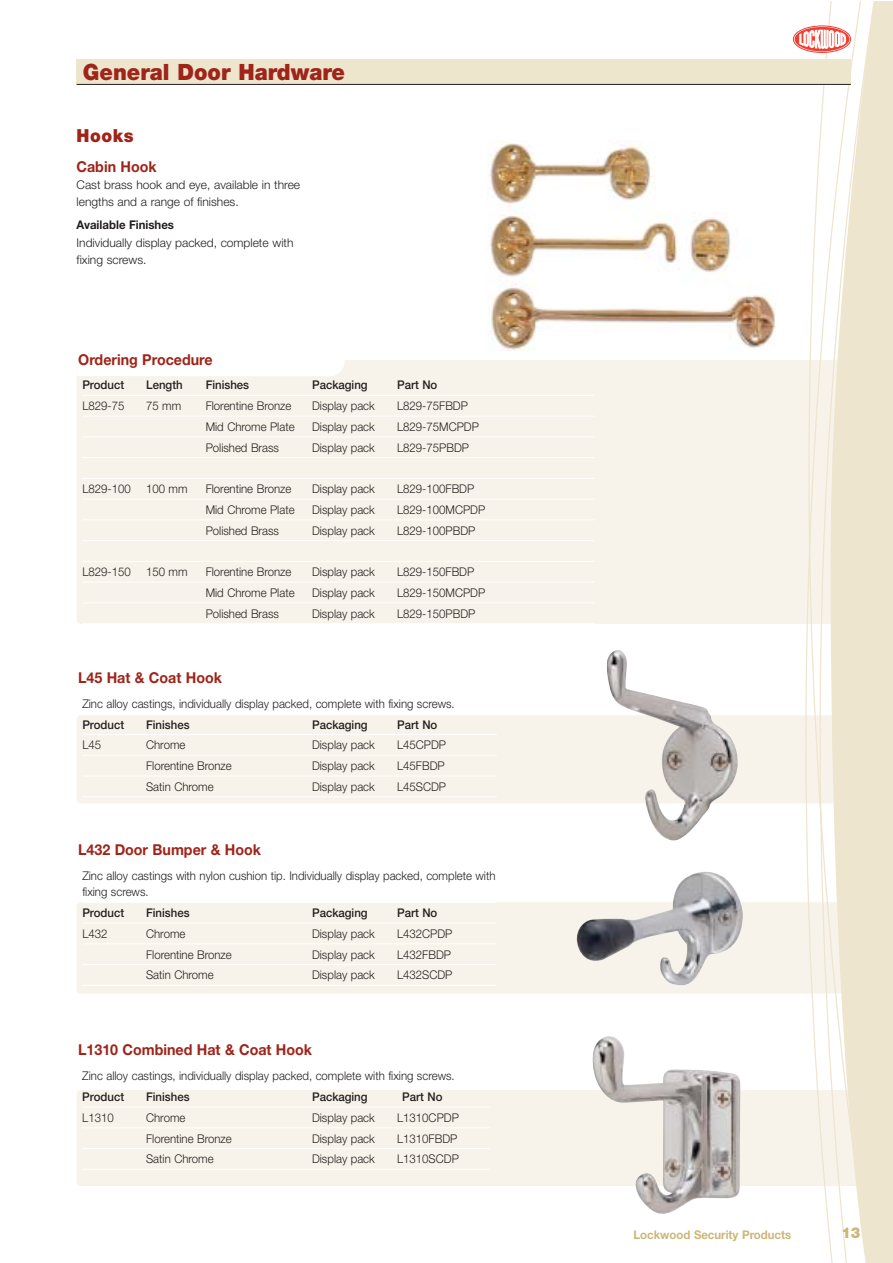
<style>
.page{position:relative;width:893px;height:1263px;background:#fff}
.page>*{position:absolute;margin:0;border:0;box-sizing:border-box;transform-origin:0 0}
.t1{font:900 22.5px "Helvetica Neue LT";color:#9f2419;scale:.95 1}
.t2{font:900 18px "Helvetica Neue LT";letter-spacing:.035em;color:#9f2419;scale:.95 1}
.t3{font:700 15px "Helvetica Neue LT";color:#9f2419;scale:.95 1}
.t4{font:900 15px "Helvetica Neue LT";color:#ccb677;scale:.95 1}
.t5{font:300 12px/16.5px "Helvetica Neue LT";color:#231f1f;scale:.95 1}
.t6{font:500 12px "Helvetica Neue LT";color:#231f1f;scale:.95 1}
.t7{font:300 12px/16.5px "Helvetica Neue LT";color:#231f1f}
.t8{font:700 12px "Helvetica Neue LT";color:#ccb677;scale:.95 1}
.t9{font:700 12px "Helvetica Neue LT";color:#231f1f;scale:.95 1}
</style>
<div class="page">
<div style="left:77px;top:715px;width:815px;height:88px;background:#f8f3ea;border-radius:4px"></div>
<div style="left:77px;top:902px;width:815px;height:92px;background:#f8f3ea;border-radius:4px"></div>
<div style="left:77px;top:1090px;width:815px;height:96px;background:#f8f3ea;border-radius:4px"></div>
<div style="left:77px;top:360px;width:815px;height:264px;background:#f8f3ea;border-radius:4px"></div>
<div style="left:77px;top:360px;width:267px;height:16px;background:#fff"></div>
<div style="left:886px;top:2px;width:6px;height:1261px;background:#eee5cf"></div>
<svg style="left:802px;top:2px;width:84px;height:1261px"></svg>
<svg style="left:793px;top:26px;width:57px;height:27px"></svg>
<svg style="left:794px;top:27px;width:55px;height:24px"></svg>
<svg style="left:799px;top:30px;width:46px;height:19px"></svg>
<div style="left:77px;top:59px;width:773px;height:25px;background:#eee5cd"></div>
<hr style="left:77px;top:84px;width:773px;height:1px;background:#231f1f">
<hr style="left:82px;top:734px;width:415px;height:1px;background:#fff">
<hr style="left:82px;top:755px;width:415px;height:1px;background:#fff">
<hr style="left:82px;top:776px;width:415px;height:1px;background:#fff">
<hr style="left:82px;top:796px;width:415px;height:1px;background:#fff">
<hr style="left:82px;top:902px;width:414px;height:1px;background:#fff">
<hr style="left:82px;top:923px;width:414px;height:1px;background:#fff">
<hr style="left:82px;top:943px;width:414px;height:1px;background:#fff">
<hr style="left:82px;top:964px;width:414px;height:1px;background:#fff">
<hr style="left:82px;top:985px;width:414px;height:1px;background:#fff">
<hr style="left:82px;top:1107px;width:408px;height:1px;background:#fff">
<hr style="left:82px;top:1127px;width:408px;height:1px;background:#fff">
<hr style="left:82px;top:1148px;width:408px;height:1px;background:#fff">
<hr style="left:82px;top:1169px;width:408px;height:1px;background:#fff">
<hr style="left:82px;top:395px;width:512px;height:1px;background:#fff">
<hr style="left:82px;top:416px;width:512px;height:1px;background:#fff">
<hr style="left:82px;top:436px;width:512px;height:1px;background:#fff">
<hr style="left:82px;top:457px;width:512px;height:1px;background:#fff">
<hr style="left:82px;top:478px;width:512px;height:1px;background:#fff">
<hr style="left:82px;top:499px;width:512px;height:1px;background:#fff">
<hr style="left:82px;top:519px;width:512px;height:1px;background:#fff">
<hr style="left:82px;top:540px;width:512px;height:1px;background:#fff">
<hr style="left:82px;top:561px;width:512px;height:1px;background:#fff">
<hr style="left:82px;top:582px;width:512px;height:1px;background:#fff">
<hr style="left:82px;top:602px;width:512px;height:1px;background:#fff">
<hr style="left:82px;top:623px;width:512px;height:1px;background:#fff">
<img style="left:592px;top:1036px;width:148px;height:178px">
<img style="left:576px;top:872px;width:166px;height:113px">
<img style="left:489px;top:142px;width:287px;height:209px">
<img style="left:607px;top:650px;width:130px;height:191px">
<h1 class="t1" style="left:83px;top:64px;width:277px">General Door Hardware</h1>
<h2 class="t2" style="left:77px;top:129px;width:62px">Hooks</h2>
<p class="t3" style="left:77px;top:161px;width:86px">Cabin Hook</p>
<p class="t7" style="left:77px;top:178px;width:225px">Cast brass hook and eye, available in three lengths and a range of finishes.</p>
<p class="t9" style="left:77px;top:221px;width:104px">Available Finishes</p>
<p class="t7" style="left:77px;top:236px;width:218px">Individually display packed, complete with fixing screws.</p>
<p class="t3" style="left:78px;top:354px;width:143px">Ordering Procedure</p>
<p class="t6" style="left:82px;top:381px;width:46px">Product</p>
<p class="t6" style="left:146px;top:381px;width:40px">Length</p>
<p class="t6" style="left:206px;top:381px;width:47px">Finishes</p>
<p class="t6" style="left:312px;top:381px;width:60px">Packaging</p>
<p class="t6" style="left:397px;top:381px;width:44px">Part No</p>
<p class="t5" style="left:82px;top:399px;width:46px">L829-75</p>
<p class="t5" style="left:146px;top:399px;width:39px">75 mm</p>
<p class="t5" style="left:206px;top:399px;width:92px">Florentine Bronze</p>
<p class="t5" style="left:312px;top:399px;width:68px">Display pack</p>
<p class="t5" style="left:397px;top:399px;width:76px">L829-75FBDP</p>
<p class="t5" style="left:206px;top:420px;width:95px">Mid Chrome Plate</p>
<p class="t5" style="left:312px;top:420px;width:68px">Display pack</p>
<p class="t5" style="left:397px;top:420px;width:88px">L829-75MCPDP</p>
<p class="t5" style="left:206px;top:441px;width:79px">Polished Brass</p>
<p class="t5" style="left:312px;top:441px;width:68px">Display pack</p>
<p class="t5" style="left:397px;top:441px;width:77px">L829-75PBDP</p>
<p class="t5" style="left:82px;top:482px;width:52px">L829-100</p>
<p class="t5" style="left:146px;top:482px;width:45px">100 mm</p>
<p class="t5" style="left:206px;top:482px;width:92px">Florentine Bronze</p>
<p class="t5" style="left:312px;top:482px;width:68px">Display pack</p>
<p class="t5" style="left:397px;top:482px;width:83px">L829-100FBDP</p>
<p class="t5" style="left:206px;top:503px;width:95px">Mid Chrome Plate</p>
<p class="t5" style="left:312px;top:503px;width:68px">Display pack</p>
<p class="t5" style="left:397px;top:503px;width:94px">L829-100MCPDP</p>
<p class="t5" style="left:206px;top:524px;width:79px">Polished Brass</p>
<p class="t5" style="left:312px;top:524px;width:68px">Display pack</p>
<p class="t5" style="left:397px;top:524px;width:84px">L829-100PBDP</p>
<p class="t5" style="left:82px;top:565px;width:52px">L829-150</p>
<p class="t5" style="left:146px;top:565px;width:45px">150 mm</p>
<p class="t5" style="left:206px;top:565px;width:92px">Florentine Bronze</p>
<p class="t5" style="left:312px;top:565px;width:68px">Display pack</p>
<p class="t5" style="left:397px;top:565px;width:83px">L829-150FBDP</p>
<p class="t5" style="left:206px;top:586px;width:95px">Mid Chrome Plate</p>
<p class="t5" style="left:312px;top:586px;width:68px">Display pack</p>
<p class="t5" style="left:397px;top:586px;width:94px">L829-150MCPDP</p>
<p class="t5" style="left:206px;top:607px;width:79px">Polished Brass</p>
<p class="t5" style="left:312px;top:607px;width:68px">Display pack</p>
<p class="t5" style="left:397px;top:607px;width:84px">L829-150PBDP</p>
<p class="t3" style="left:78px;top:672px;width:153px">L45 Hat &amp; Coat Hook</p>
<p class="t5" style="left:82px;top:697px;width:393px">Zinc alloy castings, individually display packed, complete with fixing screws.</p>
<p class="t6" style="left:82px;top:720px;width:46px">Product</p>
<p class="t6" style="left:146px;top:720px;width:47px">Finishes</p>
<p class="t6" style="left:312px;top:720px;width:60px">Packaging</p>
<p class="t6" style="left:397px;top:720px;width:44px">Part No</p>
<p class="t5" style="left:82px;top:738px;width:21px">L45</p>
<p class="t5" style="left:146px;top:738px;width:43px">Chrome</p>
<p class="t5" style="left:312px;top:738px;width:68px">Display pack</p>
<p class="t5" style="left:397px;top:738px;width:53px">L45CPDP</p>
<p class="t5" style="left:146px;top:759px;width:92px">Florentine Bronze</p>
<p class="t5" style="left:312px;top:759px;width:68px">Display pack</p>
<p class="t5" style="left:397px;top:759px;width:52px">L45FBDP</p>
<p class="t5" style="left:146px;top:780px;width:73px">Satin Chrome</p>
<p class="t5" style="left:312px;top:780px;width:68px">Display pack</p>
<p class="t5" style="left:397px;top:780px;width:53px">L45SCDP</p>
<p class="t3" style="left:78px;top:844px;width:194px">L432 Door Bumper &amp; Hook</p>
<p class="t5" style="left:82px;top:869px;width:436px">Zinc alloy castings with nylon cushion tip. Individually display packed, complete with fixing screws.</p>
<p class="t6" style="left:82px;top:909px;width:46px">Product</p>
<p class="t6" style="left:146px;top:909px;width:47px">Finishes</p>
<p class="t6" style="left:312px;top:909px;width:60px">Packaging</p>
<p class="t6" style="left:397px;top:909px;width:44px">Part No</p>
<p class="t5" style="left:82px;top:927px;width:28px">L432</p>
<p class="t5" style="left:146px;top:927px;width:43px">Chrome</p>
<p class="t5" style="left:312px;top:927px;width:68px">Display pack</p>
<p class="t5" style="left:397px;top:927px;width:60px">L432CPDP</p>
<p class="t5" style="left:146px;top:948px;width:92px">Florentine Bronze</p>
<p class="t5" style="left:312px;top:948px;width:68px">Display pack</p>
<p class="t5" style="left:397px;top:948px;width:58px">L432FBDP</p>
<p class="t5" style="left:146px;top:968px;width:73px">Satin Chrome</p>
<p class="t5" style="left:312px;top:968px;width:68px">Display pack</p>
<p class="t5" style="left:397px;top:968px;width:60px">L432SCDP</p>
<p class="t3" style="left:78px;top:1044px;width:248px">L1310 Combined Hat &amp; Coat Hook</p>
<p class="t5" style="left:82px;top:1069px;width:393px">Zinc alloy castings, individually display packed, complete with fixing screws.</p>
<p class="t6" style="left:82px;top:1093px;width:46px">Product</p>
<p class="t6" style="left:146px;top:1093px;width:47px">Finishes</p>
<p class="t6" style="left:312px;top:1093px;width:60px">Packaging</p>
<p class="t6" style="left:402px;top:1093px;width:44px">Part No</p>
<p class="t5" style="left:82px;top:1111px;width:35px">L1310</p>
<p class="t5" style="left:146px;top:1111px;width:43px">Chrome</p>
<p class="t5" style="left:312px;top:1111px;width:68px">Display pack</p>
<p class="t5" style="left:397px;top:1111px;width:66px">L1310CPDP</p>
<p class="t5" style="left:146px;top:1132px;width:92px">Florentine Bronze</p>
<p class="t5" style="left:312px;top:1132px;width:68px">Display pack</p>
<p class="t5" style="left:397px;top:1132px;width:65px">L1310FBDP</p>
<p class="t5" style="left:146px;top:1152px;width:73px">Satin Chrome</p>
<p class="t5" style="left:312px;top:1152px;width:68px">Display pack</p>
<p class="t5" style="left:397px;top:1152px;width:66px">L1310SCDP</p>
<p class="t8" style="left:633px;top:1230px;width:168px">Lockwood Security Products</p>
<p class="t4" style="left:841px;top:1228px;width:21px">13</p>
</div>
